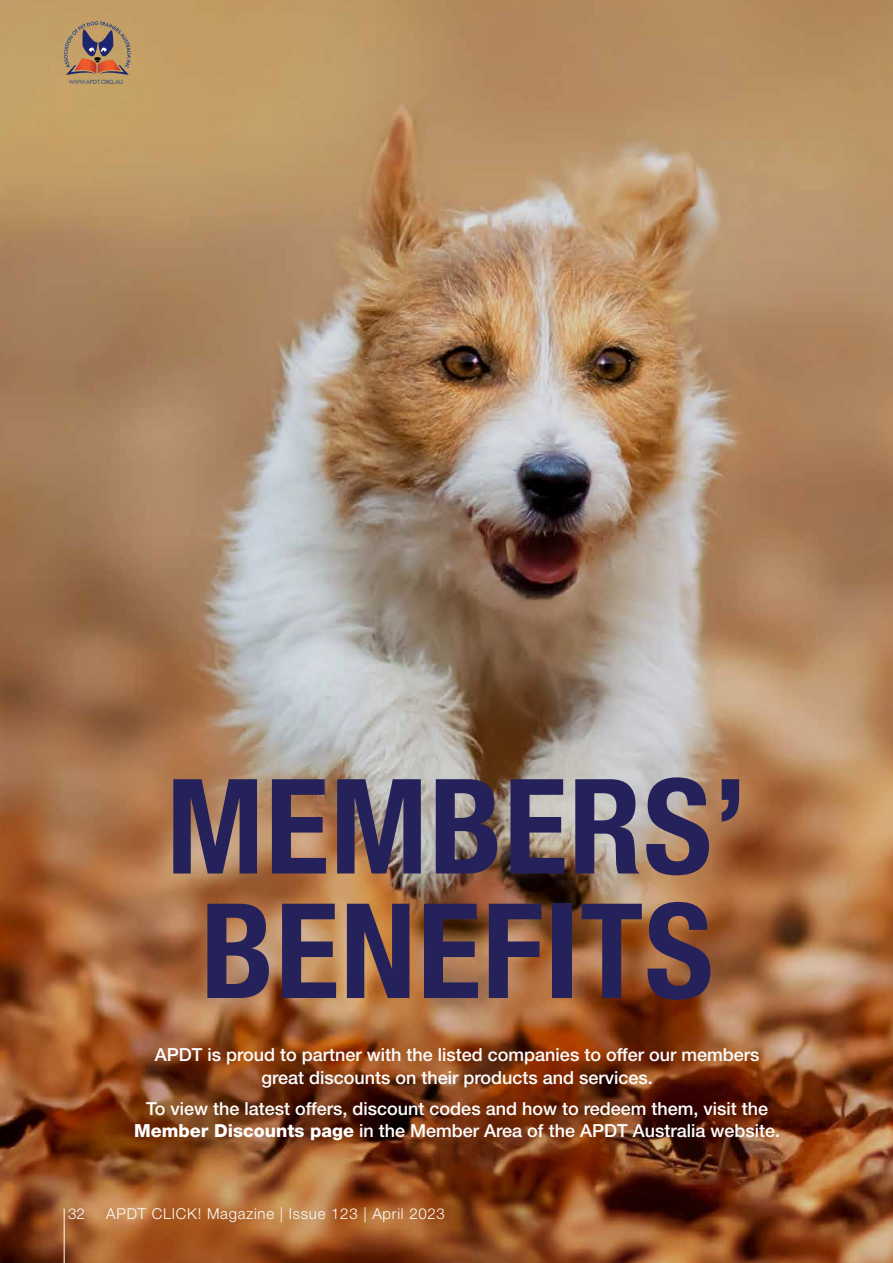
<style>
.page{position:relative;width:893px;height:1263px;background:#fff}
.page>*{position:absolute;margin:0;border:0;box-sizing:border-box;transform-origin:0 0}
.t1{font:700 condensed 132px/124.5px "Helvetica Neue LT Pro";letter-spacing:.01em;color:#25215a}
.t2{font:500 18px/22.5px "Helvetica Neue LT Pro";color:#fff;text-align:center}
.t3{font:300 15px "Helvetica Neue LT Pro";letter-spacing:.05em;color:#fff}
.t4{font:5.7px "Futura BT";letter-spacing:.01em;color:#1f4386}
.s1{font-weight:800}
</style>
<div class="page">
<img style="left:0;top:0;width:893px;height:1263px">
<hr style="left:64px;top:1208px;width:1px;height:55px;background:#fff">
<svg style="left:64px;top:21px;width:67px;height:54px;background:#a37f63"></svg>
<p class="t4" style="left:69px;top:78px;width:56px">WWW.APDT.ORG.AU</p>
<h1 class="t1" style="left:166px;top:765px;width:583px">MEMBERS’<br>BENEFITS</h1>
<p class="t2" style="left:155px;top:1043px;width:606px">APDT is proud to partner with the listed companies to offer our members great discounts on their products and services.</p>
<p class="t2" style="left:134px;top:1097px;width:647px">To view the latest offers, discount codes and how to redeem them, visit the<br><span class="s1">Member Discounts page</span> in the Member Area of the APDT Australia website.</p>
<p class="t3" style="left:68px;top:1205px;width:18px">32</p>
<p class="t3" style="left:106px;top:1205px;width:340px">APDT CLICK! Magazine | Issue 123 | April 2023</p>
</div>
